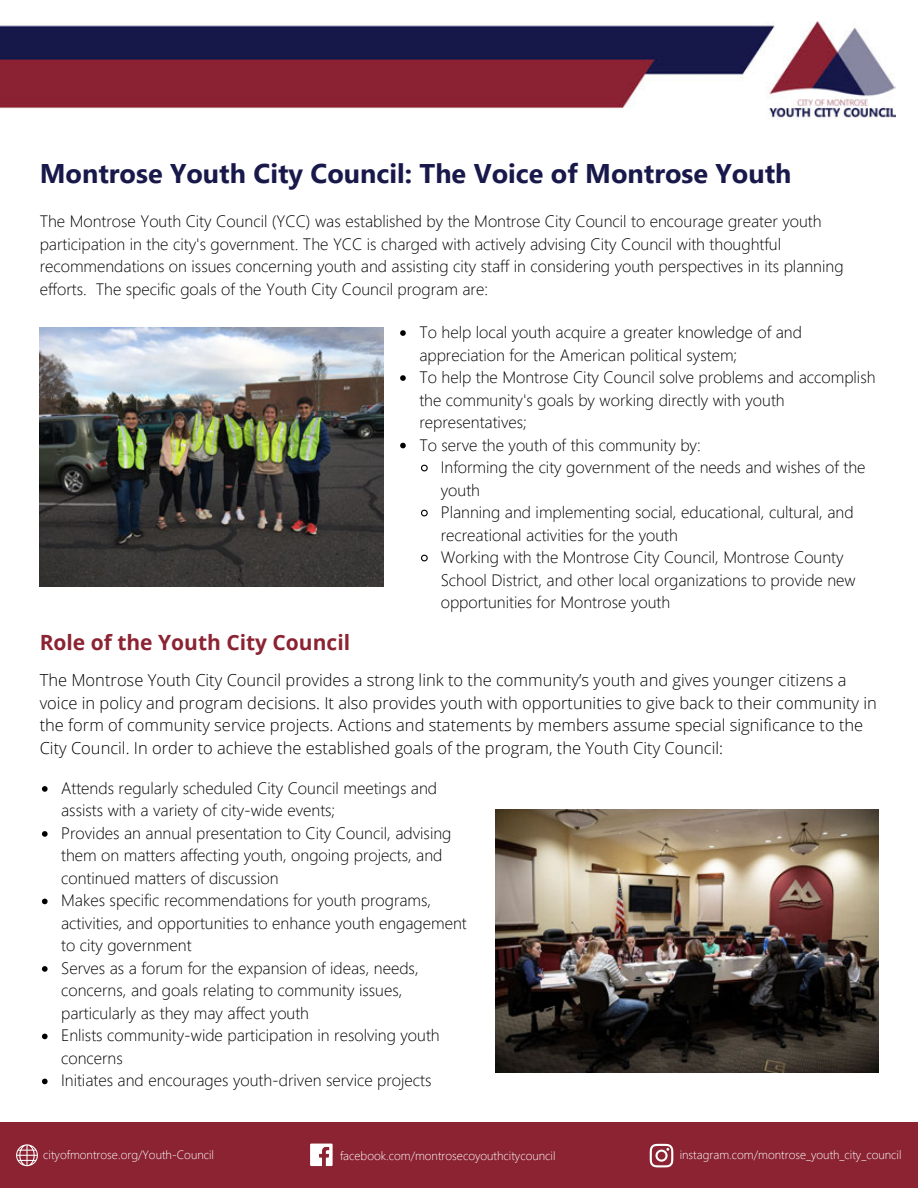
<style>
.page{position:relative;width:918px;height:1188px;background:#fff}
.page>*{position:absolute;margin:0;border:0;box-sizing:border-box;transform-origin:0 0}
.t1{font:700 27px "Segoe UI";color:#18194a}
.t2{font:700 21px "Open Sans";color:#8b2332}
.t3{font:300 16.5px/22.5px "Segoe UI";color:#000}
.t4{font:300 16.5px/22.5px "Open Sans";color:#000}
.t5{font:300 12px "Segoe UI";color:#fff}
</style>
<div class="page">
<img style="left:0;top:21px;width:896px;height:97px">
<div style="left:0;top:1122px;width:918px;height:66px;background:#8b2332"></div>
<svg style="left:310px;top:1144px;width:23px;height:22px"></svg>
<svg style="left:650px;top:1144px;width:23px;height:23px"></svg>
<svg style="left:16px;top:1144px;width:22px;height:22px"></svg>
<img style="left:40px;top:327px;width:344px;height:259px">
<img style="left:495px;top:809px;width:384px;height:263px">
<svg style="left:400px;top:330px;width:6px;height:6px"></svg>
<svg style="left:400px;top:375px;width:6px;height:6px"></svg>
<svg style="left:400px;top:443px;width:6px;height:5px"></svg>
<svg style="left:421px;top:464px;width:7px;height:8px"></svg>
<svg style="left:421px;top:509px;width:7px;height:8px"></svg>
<svg style="left:421px;top:554px;width:7px;height:8px"></svg>
<svg style="left:42px;top:786px;width:6px;height:6px"></svg>
<svg style="left:42px;top:831px;width:6px;height:6px"></svg>
<svg style="left:42px;top:899px;width:6px;height:5px"></svg>
<svg style="left:42px;top:966px;width:6px;height:6px"></svg>
<svg style="left:42px;top:1034px;width:6px;height:5px"></svg>
<svg style="left:42px;top:1079px;width:6px;height:5px"></svg>
<h1 class="t1" style="left:40px;top:148px;width:753px">Montrose Youth City Council: The Voice of Montrose Youth</h1>
<p class="t3" style="left:40px;top:209px;width:805px">The Montrose Youth City Council (YCC) was established by the Montrose City Council to encourage greater youth participation in the city's government. The YCC is charged with actively advising City Council with thoughtful recommendations on issues concerning youth and assisting city staff in considering youth perspectives in its planning efforts. The specific goals of the Youth City Council program are:</p>
<p class="t3" style="left:419px;top:319px;width:458px">To help local youth acquire a greater knowledge of and appreciation for the American political system;<br>To help the Montrose City Council solve problems and accomplish the community's goals by working directly with youth representatives;<br>To serve the youth of this community by:</p>
<p class="t3" style="left:441px;top:454px;width:426px">Informing the city government of the needs and wishes of the youth<br>Planning and implementing social, educational, cultural, and recreational activities for the youth<br>Working with the Montrose City Council, Montrose County School District, and other local organizations to provide new opportunities for Montrose youth</p>
<p class="t2" style="left:40px;top:627px;width:312px">Role of the Youth City Council</p>
<p class="t4" style="left:40px;top:668px;width:839px">The Montrose Youth City Council provides a strong link to the community’s youth and gives younger citizens a voice in policy and program decisions. It also provides youth with opportunities to give back to their community in the form of community service projects. Actions and statements by members assume special significance to the City Council. In order to achieve the established goals of the program, the Youth City Council:</p>
<p class="t3" style="left:61px;top:775px;width:407px">Attends regularly scheduled City Council meetings and assists with a variety of city-wide events;<br>Provides an annual presentation to City Council, advising them on matters affecting youth, ongoing projects, and continued matters of discussion<br>Makes specific recommendations for youth programs, activities, and opportunities to enhance youth engagement to city government<br>Serves as a forum for the expansion of ideas, needs, concerns, and goals relating to community issues, particularly as they may affect youth<br>Enlists community-wide participation in resolving youth concerns<br>Initiates and encourages youth-driven service projects</p>
<p class="t5" style="left:43px;top:1144px;width:172px">cityofmontrose.org/Youth-Council</p>
<p class="t5" style="left:340px;top:1144px;width:217px">facebook.com/montrosecoyouthcitycouncil</p>
<p class="t5" style="left:680px;top:1144px;width:223px">instagram.com/montrose_youth_city_council</p>
</div>
